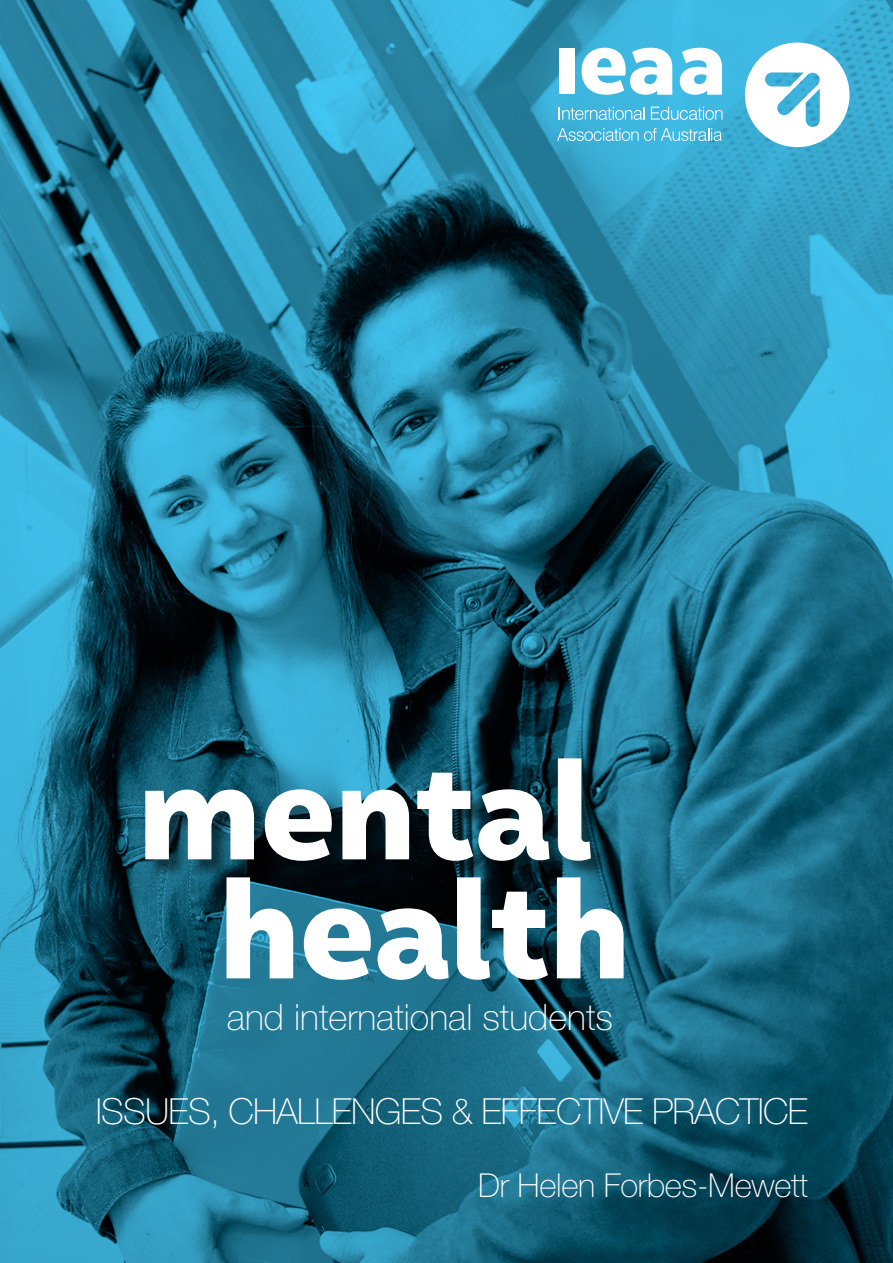
<style>
.page{position:relative;width:893px;height:1263px;background:#fff}
.page>*{position:absolute;margin:0;border:0;box-sizing:border-box;transform-origin:0 0}
.t1{font:800 134.7px/118.9px "Malva";color:#fff;text-align:right}
.t2{font:100 36.3px "Helvetica Neue LT Pro";color:#fff}
.t3{font:100 36px "Helvetica Neue LT Pro";letter-spacing:-.02em;color:#fff}
.t4{font:100 33px "Helvetica Neue LT Pro";letter-spacing:-.01em;color:#fff}
</style>
<div class="page">
<img style="left:0;top:0;width:893px;height:1263px">
<svg style="left:745px;top:43px;width:104px;height:104px"></svg>
<svg style="left:559px;top:107px;width:86px;height:13px"></svg>
<svg style="left:651px;top:107px;width:71px;height:13px"></svg>
<svg style="left:557px;top:128px;width:165px;height:13px;background:#6ac5e4"></svg>
<div style="left:559px;top:49px;width:15px;height:45px;background:#fff"></div>
<svg style="left:582px;top:48px;width:90px;height:47px"></svg>
<svg style="left:680px;top:48px;width:42px;height:47px"></svg>
<div style="left:148px;top:760px;width:461px;height:119px;background:#000;opacity:.5"></div>
<h1 class="t1" style="left:138px;top:749px;width:494px">mental health</h1>
<p class="t2" style="left:227px;top:997px;width:387px">and international students</p>
<p class="t3" style="left:96px;top:1090px;width:714px">ISSUES, CHALLENGES &amp; EFFECTIVE PRACTICE</p>
<p class="t4" style="left:478px;top:1167px;width:331px">Dr Helen Forbes-Mewett</p>
</div>
